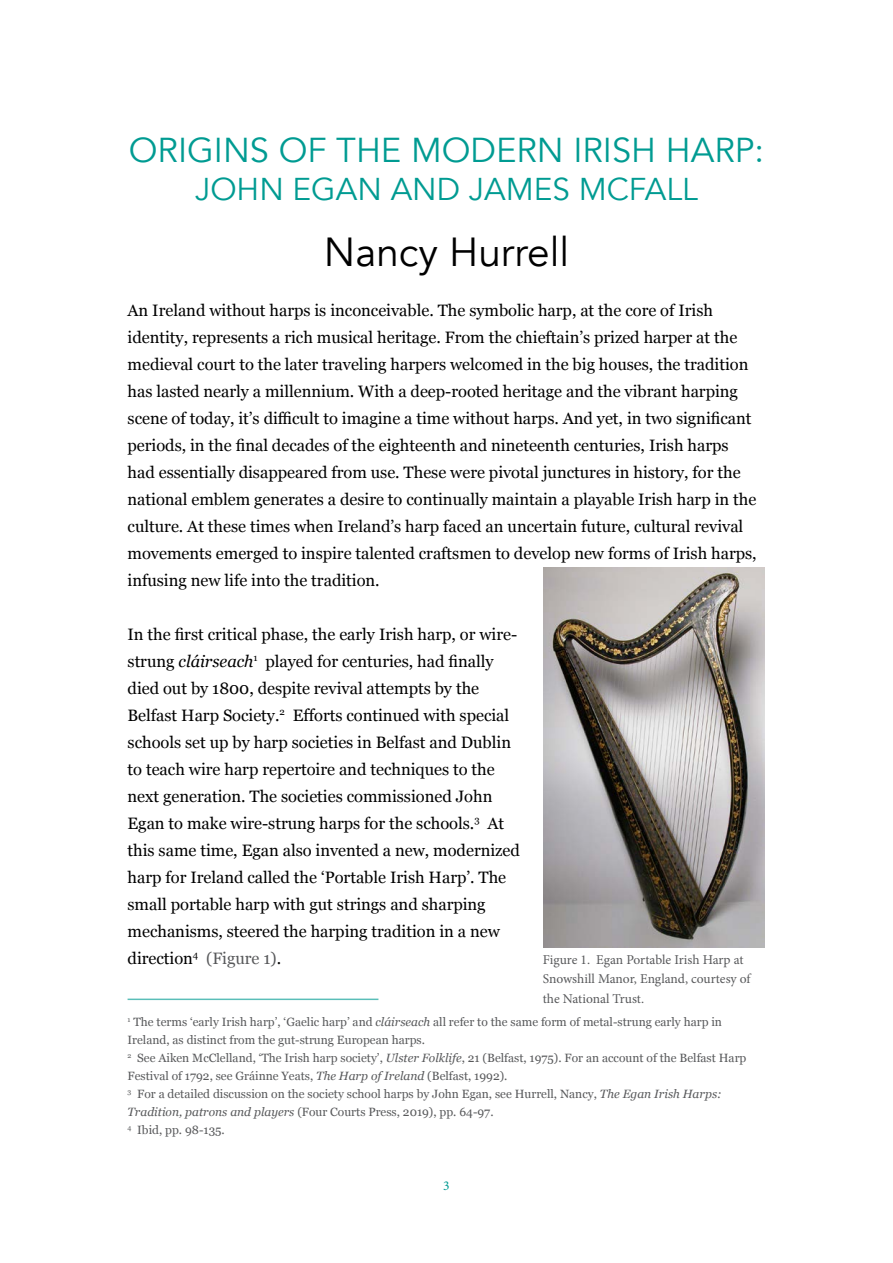
<style>
.page{position:relative;width:893px;height:1263px;background:#fff}
.page>*{position:absolute;margin:0;border:0;box-sizing:border-box;transform-origin:0 0}
.t1{font:40.5px "Avenir";color:#000}
.t2{font:34.5px "Avenir";color:#009b92}
.t3{font:31.5px "Avenir";color:#009b92}
.t4{font:16.5px/27px "Georgia";color:#000}
.t5{font:13.5px/19.5px "Minion Pro";letter-spacing:-.005em;color:#58595b}
.t6{font:13.5px "Minion Pro";color:#009b92}
.t7{font:12px/18px "Georgia";color:#58595b}
.s1{font-style:italic}
.s2{color:#58595b}
</style>
<div class="page">
<img style="left:543px;top:568px;width:221px;height:379px">
<hr style="left:128px;top:998px;width:250px;height:2px;background:#009b92">
<h2 class="t2" style="left:129px;top:130px;width:637px">ORIGINS OF THE MODERN IRISH HARP:</h2>
<h3 class="t3" style="left:195px;top:170px;width:504px">JOHN EGAN AND JAMES MCFALL</h3>
<h1 class="t1" style="left:324px;top:228px;width:247px">Nancy Hurrell</h1>
<p class="t4" style="left:128px;top:296px;width:631px">An Ireland without harps is inconceivable. The symbolic harp, at the core of Irish identity, represents a rich musical heritage. From the chieftain’s prized harper at the medieval court to the later traveling harpers welcomed in the big houses, the tradition has lasted nearly a millennium. With a deep-rooted heritage and the vibrant harping scene of today, it’s difficult to imagine a time without harps. And yet, in two significant periods, in the final decades of the eighteenth and nineteenth centuries, Irish harps had essentially disappeared from use. These were pivotal junctures in history, for the national emblem generates a desire to continually maintain a playable Irish harp in the culture. At these times when Ireland’s harp faced an uncertain future, cultural revival movements emerged to inspire talented craftsmen to develop new forms of Irish harps, infusing new life into the tradition.</p>
<p class="t4" style="left:128px;top:620px;width:394px">In the first critical phase, the early Irish harp, or wire&shy;strung <span class="s1">cláirseach</span><sup>1</sup> played for centuries, had finally died out by 1800, despite revival attempts by the Belfast Harp Society.<sup>2</sup> Efforts continued with special schools set up by harp societies in Belfast and Dublin to teach wire harp repertoire and techniques to the next generation. The societies commissioned John Egan to make wire-strung harps for the schools.<sup>3</sup> At this same time, Egan also invented a new, modernized harp for Ireland called the ‘Portable Irish Harp’. The small portable harp with gut strings and sharping mechanisms, steered the harping tradition in a new direction<sup>4</sup> <span class="s2">(Figure 1)</span>.</p>
<p class="t5" style="left:543px;top:950px;width:209px">Figure 1. Egan Portable Irish Harp at<br>Snowshill Manor, England, courtesy of the National Trust.</p>
<p class="t7" style="left:128px;top:1013px;width:620px"><sup>1</sup> The terms ‘early Irish harp’, ‘Gaelic harp’ and <span class="s1">cláirseach</span> all refer to the same form of metal-strung early harp in Ireland, as distinct from the gut-strung European harps.<br><sup>2</sup> See Aiken McClelland, ‘The Irish harp society’, <span class="s1">Ulster Folklife</span>, 21 (Belfast, 1975). For an account of the Belfast Harp Festival of 1792, see Gráinne Yeats, <span class="s1">The Harp of Ireland</span> (Belfast, 1992).<br><sup>3</sup> For a detailed discussion on the society school harps by John Egan, see Hurrell, Nancy, <span class="s1">The Egan Irish Harps:<br>Tradition, patrons and players</span> (Four Courts Press, 2019), pp. 64-97.<br><sup>4</sup> Ibid, pp. 98-135.</p>
<p class="t6" style="left:443px;top:1176px;width:8px">3</p>
</div>
